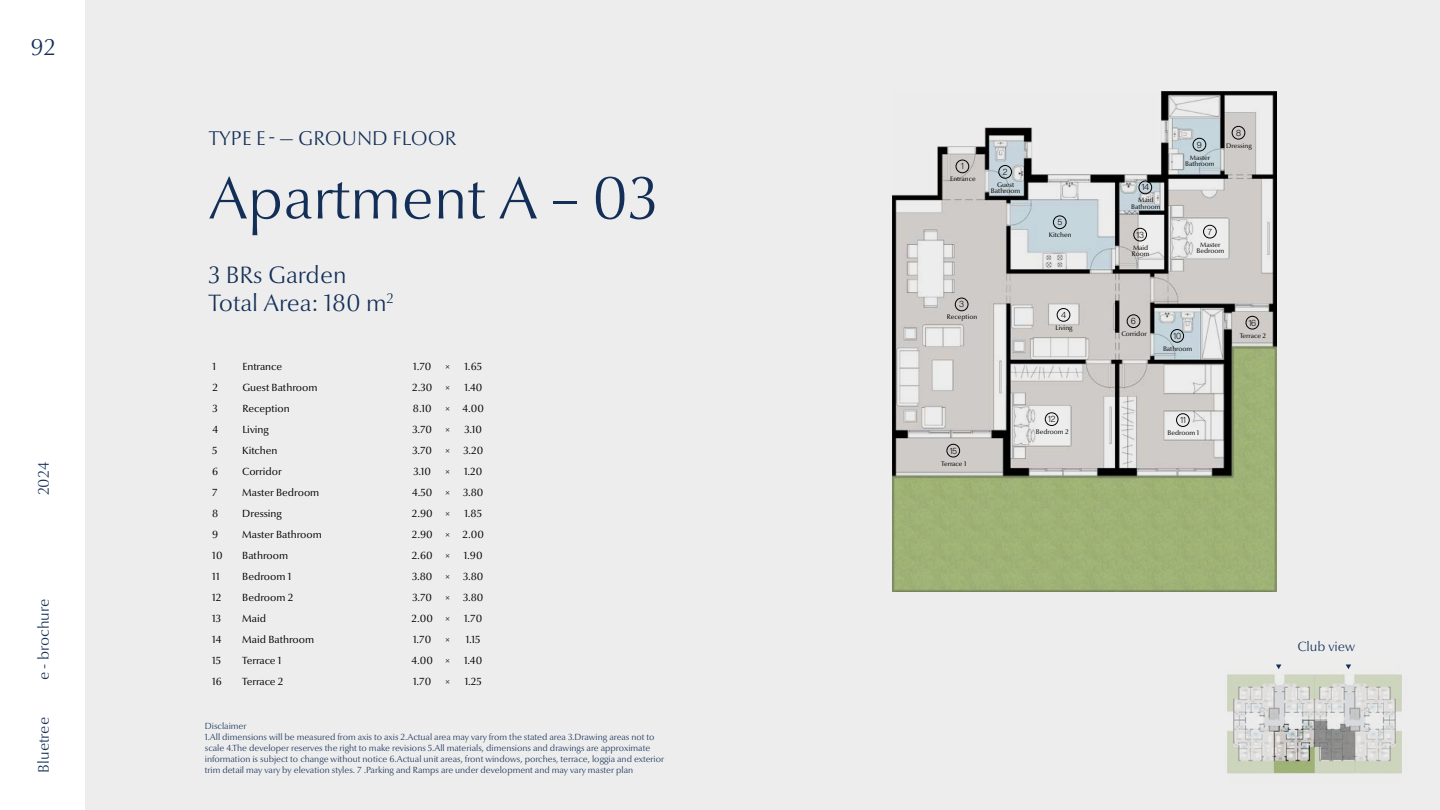
<style>
.page{position:relative;width:1440px;height:810px;background:#fff}
.page>*{position:absolute;margin:0;border:0;box-sizing:border-box;transform-origin:0 0}
.t1{font:300 60px "Optima Nova LT Pro";color:#132f57}
.t2{font:300 24.08px/27.3px "Optima Nova LT Pro";color:#132f57}
.t3{font:300 23.1px "Optima Nova LT Pro";color:#132f57}
.t4{font:300 20.17px "Optima Nova LT Pro";color:#132f57}
.t5{font:300 15.3px "Optima Nova LT Pro";color:#132f57}
.t6{font:300 13.5px "Optima Nova LT Pro";color:#132f57}
.t7{font:10.5px "Optima Nova LT Pro";color:#000}
.t8{font:300 9px/10.8px "Optima Nova LT Pro";color:#132f57}
.t9{font:300 8.55px "Helvetica Now Display";color:#000}
.t10{font:6.75px/6.6px "Optima Nova LT Pro";color:#000;text-align:center}
</style>
<div class="page">
<div style="left:86px;top:0;width:1354px;height:810px;background:#ededed"></div>
<img style="left:1227px;top:664px;width:175px;height:110px">
<svg style="left:1315px;top:721px;width:40px;height:39px;background:#989897"></svg>
<svg style="left:1276px;top:665px;width:5px;height:4px"></svg>
<svg style="left:1346px;top:665px;width:5px;height:4px"></svg>
<img style="left:893px;top:92px;width:383px;height:500px">
<div style="left:956px;top:160px;width:13px;height:13px;border:1px solid #000;border-radius:50%"></div>
<div style="left:998px;top:165px;width:14px;height:14px;border:1px solid #000;border-radius:50%"></div>
<div style="left:955px;top:298px;width:13px;height:13px;border:1px solid #000;border-radius:50%"></div>
<div style="left:1057px;top:308px;width:13px;height:14px;border:1px solid #000;border-radius:50%"></div>
<div style="left:1053px;top:216px;width:13px;height:13px;border:1px solid #000;border-radius:50%"></div>
<div style="left:1127px;top:315px;width:13px;height:13px;border:1px solid #000;border-radius:50%"></div>
<div style="left:1203px;top:225px;width:14px;height:13px;border:1px solid #000;border-radius:50%"></div>
<div style="left:1232px;top:126px;width:13px;height:13px;border:1px solid #000;border-radius:50%"></div>
<div style="left:1193px;top:138px;width:13px;height:13px;border:1px solid #000;border-radius:50%"></div>
<div style="left:1176px;top:413px;width:14px;height:14px;border:1px solid #000;border-radius:50%"></div>
<div style="left:1045px;top:412px;width:13px;height:14px;border:1px solid #000;border-radius:50%"></div>
<div style="left:1133px;top:228px;width:14px;height:13px;border:1px solid #000;border-radius:50%"></div>
<div style="left:1139px;top:181px;width:13px;height:13px;border:1px solid #000;border-radius:50%"></div>
<div style="left:947px;top:444px;width:13px;height:13px;border:1px solid #000;border-radius:50%"></div>
<div style="left:1246px;top:316px;width:13px;height:13px;border:1px solid #000;border-radius:50%"></div>
<div style="left:1171px;top:329px;width:13px;height:14px;border:1px solid #000;border-radius:50%"></div>
<h3 class="t3" style="left:31px;top:33px;width:27px">92</h3>
<h3 class="t5" style="left:34px;top:495px;width:35px;rotate:-90deg">2024</h3>
<h3 class="t5" style="left:34px;top:680px;width:83px;rotate:-90deg">e - brochure</h3>
<h3 class="t5" style="left:34px;top:772px;width:57px;rotate:-90deg">Bluetree</h3>
<h3 class="t4" style="left:209px;top:126px;width:249px">TYPE E - — GROUND FLOOR</h3>
<h1 class="t1" style="left:209px;top:161px;width:451px">Apartment A – 03</h1>
<h2 class="t2" style="left:209px;top:262px;width:187px">3 BRs Garden<br>Total Area: 180 m<sup>2</sup></h2>
<p class="t7" style="left:212px;top:360px;width:5px">1</p>
<p class="t7" style="left:242px;top:360px;width:41px">Entrance</p>
<p class="t7" style="left:413px;top:360px;width:20px">1.70</p>
<p class="t7" style="left:445px;top:360px;width:7px">×</p>
<p class="t7" style="left:465px;top:360px;width:19px">1.65</p>
<p class="t7" style="left:212px;top:381px;width:7px">2</p>
<p class="t7" style="left:242px;top:381px;width:77px">Guest Bathroom</p>
<p class="t7" style="left:412px;top:381px;width:40px">2.30 ×</p>
<p class="t7" style="left:464px;top:381px;width:19px">1.40</p>
<p class="t7" style="left:212px;top:402px;width:7px">3</p>
<p class="t7" style="left:242px;top:402px;width:49px">Reception</p>
<p class="t7" style="left:413px;top:402px;width:20px">8.10</p>
<p class="t7" style="left:445px;top:402px;width:40px">× 4.00</p>
<p class="t7" style="left:212px;top:423px;width:7px">4</p>
<p class="t7" style="left:242px;top:423px;width:28px">Living</p>
<p class="t7" style="left:412px;top:423px;width:21px">3.70</p>
<p class="t7" style="left:445px;top:423px;width:7px">×</p>
<p class="t7" style="left:465px;top:423px;width:19px">3.10</p>
<p class="t7" style="left:212px;top:444px;width:7px">5</p>
<p class="t7" style="left:242px;top:444px;width:37px">Kitchen</p>
<p class="t7" style="left:412px;top:444px;width:21px">3.70</p>
<p class="t7" style="left:445px;top:444px;width:39px">× 3.20</p>
<p class="t7" style="left:212px;top:465px;width:8px">6</p>
<p class="t7" style="left:242px;top:465px;width:41px">Corridor</p>
<p class="t7" style="left:413px;top:465px;width:19px">3.10</p>
<p class="t7" style="left:445px;top:465px;width:7px">×</p>
<p class="t7" style="left:464px;top:465px;width:20px">1.20</p>
<p class="t7" style="left:212px;top:486px;width:7px">7</p>
<p class="t7" style="left:242px;top:486px;width:79px">Master Bedroom</p>
<p class="t7" style="left:412px;top:486px;width:73px">4.50 × 3.80</p>
<p class="t7" style="left:212px;top:507px;width:8px">8</p>
<p class="t7" style="left:242px;top:507px;width:41px">Dressing</p>
<p class="t7" style="left:412px;top:507px;width:40px">2.90 ×</p>
<p class="t7" style="left:465px;top:507px;width:19px">1.85</p>
<p class="t7" style="left:212px;top:528px;width:8px">9</p>
<p class="t7" style="left:242px;top:528px;width:81px">Master Bathroom</p>
<p class="t7" style="left:412px;top:528px;width:74px">2.90 × 2.00</p>
<p class="t7" style="left:212px;top:549px;width:12px">10</p>
<p class="t7" style="left:242px;top:549px;width:47px">Bathroom</p>
<p class="t7" style="left:412px;top:549px;width:40px">2.60 ×</p>
<p class="t7" style="left:464px;top:549px;width:20px">1.90</p>
<p class="t7" style="left:212px;top:570px;width:9px">11</p>
<p class="t7" style="left:242px;top:570px;width:51px">Bedroom 1</p>
<p class="t7" style="left:412px;top:570px;width:73px">3.80 × 3.80</p>
<p class="t7" style="left:212px;top:591px;width:11px">12</p>
<p class="t7" style="left:242px;top:591px;width:53px">Bedroom 2</p>
<p class="t7" style="left:412px;top:591px;width:73px">3.70 × 3.80</p>
<p class="t7" style="left:212px;top:612px;width:11px">13</p>
<p class="t7" style="left:242px;top:612px;width:25px">Maid</p>
<p class="t7" style="left:412px;top:612px;width:40px">2.00 ×</p>
<p class="t7" style="left:464px;top:612px;width:20px">1.70</p>
<p class="t7" style="left:212px;top:633px;width:11px">14</p>
<p class="t7" style="left:242px;top:633px;width:74px">Maid Bathroom</p>
<p class="t7" style="left:413px;top:633px;width:20px">1.70</p>
<p class="t7" style="left:445px;top:633px;width:7px">×</p>
<p class="t7" style="left:466px;top:633px;width:16px">1.15</p>
<p class="t7" style="left:212px;top:654px;width:11px">15</p>
<p class="t7" style="left:242px;top:654px;width:41px">Terrace 1</p>
<p class="t7" style="left:411px;top:654px;width:40px">4.00 ×</p>
<p class="t7" style="left:464px;top:654px;width:19px">1.40</p>
<p class="t7" style="left:212px;top:675px;width:11px">16</p>
<p class="t7" style="left:242px;top:675px;width:43px">Terrace 2</p>
<p class="t7" style="left:413px;top:675px;width:20px">1.70</p>
<p class="t7" style="left:445px;top:675px;width:7px">×</p>
<p class="t7" style="left:465px;top:675px;width:18px">1.25</p>
<p class="t8" style="left:205px;top:721px;width:461px">Disclaimer<br>1.All dimensions will be measured from axis to axis 2.Actual area may vary from the stated area 3.Drawing areas not to scale 4.The developer reserves the right to make revisions 5.All materials, dimensions and drawings are approximate information is subject to change without notice 6.Actual unit areas, front windows, porches, terrace, loggia and exterior trim detail may vary by elevation styles. 7 .Parking and Ramps are under development and may vary master plan</p>
<p class="t9" style="left:1236px;top:127px;width:6px">8</p>
<p class="t9" style="left:1197px;top:139px;width:7px">9</p>
<p class="t10" style="left:1226px;top:142px;width:27px">Dressing</p>
<p class="t9" style="left:961px;top:161px;width:4px">1</p>
<p class="t10" style="left:950px;top:176px;width:27px">Entrance</p>
<p class="t9" style="left:1003px;top:166px;width:6px">2</p>
<p class="t10" style="left:991px;top:181px;width:31px">Guest<br>Bathroom</p>
<p class="t9" style="left:1141px;top:182px;width:9px">14</p>
<p class="t10" style="left:1185px;top:154px;width:31px">Master<br>Bathroom</p>
<p class="t10" style="left:1131px;top:197px;width:31px">Maid<br>Bathroom</p>
<p class="t9" style="left:1057px;top:216px;width:6px">5</p>
<p class="t10" style="left:1049px;top:232px;width:24px">Kitchen</p>
<p class="t9" style="left:1136px;top:229px;width:9px">13</p>
<p class="t9" style="left:1208px;top:226px;width:6px">7</p>
<p class="t10" style="left:1132px;top:244px;width:19px;text-align:left">Maid<br>Room</p>
<p class="t10" style="left:1197px;top:241px;width:29px">Master<br>Bedroom</p>
<p class="t9" style="left:959px;top:299px;width:6px">3</p>
<p class="t10" style="left:947px;top:314px;width:32px">Reception</p>
<p class="t9" style="left:1061px;top:309px;width:6px">4</p>
<p class="t10" style="left:1056px;top:324px;width:19px">Living</p>
<p class="t9" style="left:1131px;top:315px;width:7px">6</p>
<p class="t10" style="left:1121px;top:330px;width:27px">Corridor</p>
<p class="t9" style="left:1173px;top:330px;width:10px">10</p>
<p class="t10" style="left:1163px;top:345px;width:31px">Bathroom</p>
<p class="t9" style="left:1248px;top:317px;width:10px">16</p>
<p class="t10" style="left:1240px;top:332px;width:28px">Terrace 2</p>
<p class="t9" style="left:949px;top:445px;width:9px">15</p>
<p class="t10" style="left:941px;top:460px;width:27px">Terrace 1</p>
<p class="t9" style="left:1048px;top:413px;width:9px">12</p>
<p class="t9" style="left:1180px;top:414px;width:7px">11</p>
<p class="t10" style="left:1036px;top:428px;width:34px">Bedroom 2</p>
<p class="t10" style="left:1168px;top:429px;width:33px">Bedroom 1</p>
<h3 class="t6" style="left:1297px;top:638px;width:59px">Club view</h3>
</div>
